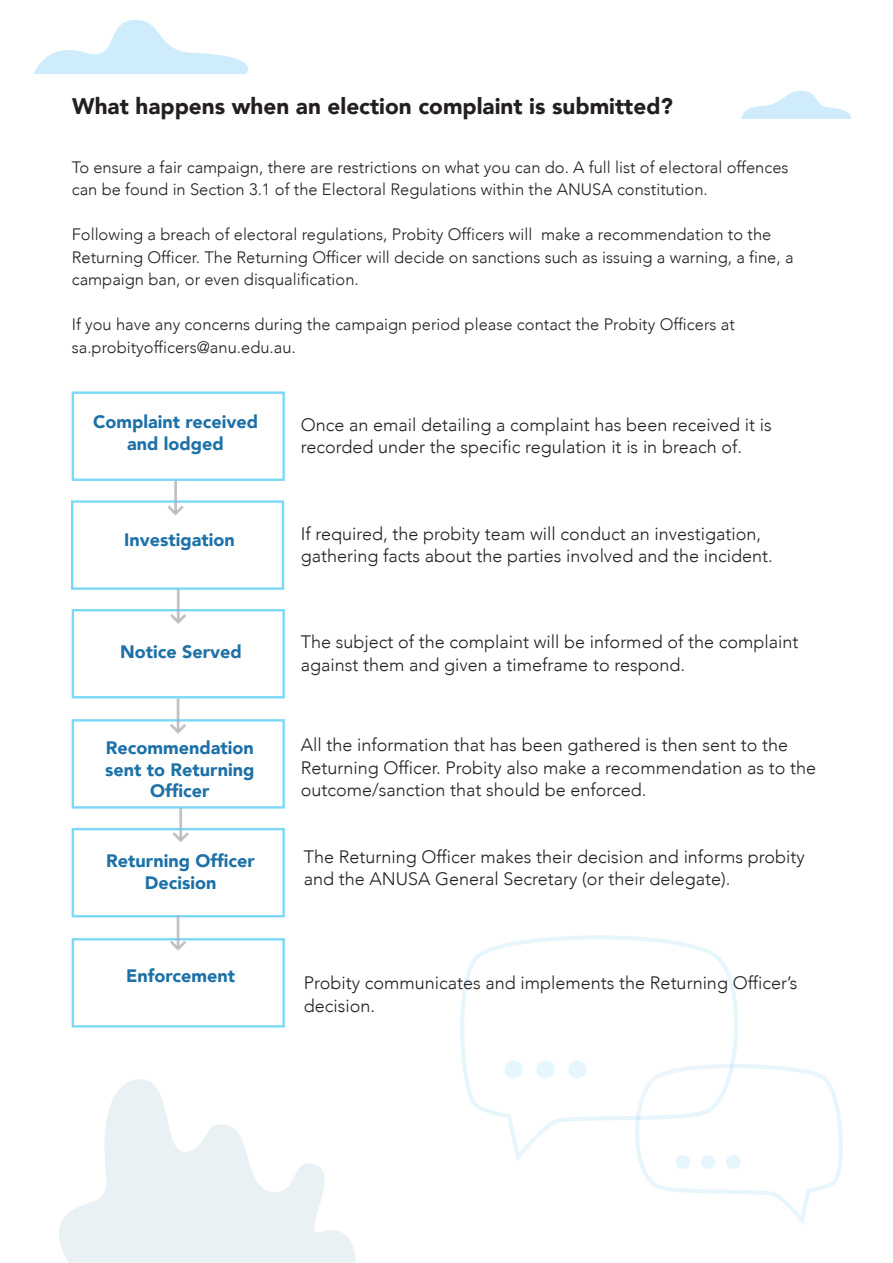
<style>
.page{position:relative;width:893px;height:1263px;background:#fff}
.page>*{position:absolute;margin:0;border:0;box-sizing:border-box;transform-origin:0 0}
.t1{font:900 22.5px "Avenir";color:#231f20}
.t2{font:300 18px/22.5px "Avenir";color:#231f20}
.t3{font:900 18px/21.6px "Avenir";color:#1d71a7;text-align:center}
.t4{font:300 16.5px/22.5px "Avenir";color:#231f20}
</style>
<div class="page">
<svg style="left:639px;top:1064px;width:204px;height:160px"></svg>
<svg style="left:460px;top:935px;width:278px;height:227px"></svg>
<div style="left:505px;top:1060px;width:18px;height:18px;background:#e7f5fc;border-radius:50%"></div>
<div style="left:536px;top:1060px;width:19px;height:18px;background:#e7f5fc;border-radius:50%"></div>
<div style="left:568px;top:1060px;width:18px;height:18px;background:#e7f5fc;border-radius:50%"></div>
<div style="left:676px;top:1155px;width:14px;height:14px;background:#e7f5fc;border-radius:50%"></div>
<div style="left:701px;top:1155px;width:14px;height:14px;background:#e7f5fc;border-radius:50%"></div>
<div style="left:726px;top:1155px;width:14px;height:14px;background:#e7f5fc;border-radius:50%"></div>
<svg style="left:59px;top:1079px;width:297px;height:184px;fill:#eaf1f4"></svg>
<svg style="left:33px;top:20px;width:215px;height:54px"></svg>
<svg style="left:741px;top:91px;width:110px;height:28px"></svg>
<div style="left:72px;top:391px;width:213px;height:90px;border:2px solid #42c8f4"></div>
<div style="left:71px;top:500px;width:213px;height:90px;border:2px solid #42c8f4"></div>
<div style="left:72px;top:609px;width:213px;height:89px;border:2px solid #42c8f4"></div>
<div style="left:72px;top:719px;width:213px;height:90px;border:2px solid #42c8f4"></div>
<hr style="left:174px;top:480px;width:3px;height:32px;background:#a8a9ad">
<svg style="left:167px;top:505px;width:17px;height:11px"></svg>
<div style="left:72px;top:828px;width:213px;height:89px;border:2px solid #42c8f4"></div>
<div style="left:72px;top:938px;width:213px;height:89px;border:2px solid #42c8f4"></div>
<hr style="left:177px;top:589px;width:3px;height:32px;background:#a8a9ad">
<svg style="left:170px;top:614px;width:16px;height:10px"></svg>
<hr style="left:177px;top:699px;width:2px;height:31px;background:#a8a9ad">
<svg style="left:170px;top:724px;width:16px;height:10px"></svg>
<hr style="left:179px;top:807px;width:3px;height:32px;background:#a8a9ad">
<svg style="left:173px;top:832px;width:16px;height:10px"></svg>
<hr style="left:177px;top:916px;width:2px;height:31px;background:#a8a9ad">
<svg style="left:170px;top:940px;width:16px;height:11px"></svg>
<p class="t1" style="left:72px;top:87px;width:602px">What happens when an election complaint is submitted?</p>
<p class="t4" style="left:72px;top:156px;width:718px">To ensure a fair campaign, there are restrictions on what you can do. A full list of electoral offences can be found in Section 3.1 of the Electoral Regulations within the ANUSA constitution.</p>
<p class="t4" style="left:72px;top:223px;width:723px">Following a breach of electoral regulations, Probity Officers will make a recommendation to the<br>Returning Officer. The Returning Officer will decide on sanctions such as issuing a warning, a fine, a campaign ban, or even disqualification.</p>
<p class="t4" style="left:72px;top:313px;width:665px">If you have any concerns during the campaign period please contact the Probity Officers at sa.probityofficers@anu.edu.au.</p>
<p class="t3" style="left:93px;top:410px;width:167px">Complaint received and lodged</p>
<p class="t3" style="left:124px;top:528px;width:112px">Investigation</p>
<p class="t3" style="left:120px;top:640px;width:123px">Notice Served</p>
<p class="t3" style="left:105px;top:736px;width:151px">Recommendation sent to Returning<br>Officer</p>
<p class="t3" style="left:106px;top:850px;width:150px">Returning Officer<br>Decision</p>
<p class="t3" style="left:126px;top:965px;width:110px">Enforcement</p>
<p class="t2" style="left:301px;top:413px;width:472px">Once an email detailing a complaint has been received it is recorded under the specific regulation it is in breach of.</p>
<p class="t2" style="left:301px;top:522px;width:473px">If required, the probity team will conduct an investigation, gathering facts about the parties involved and the incident.</p>
<p class="t2" style="left:301px;top:631px;width:499px">The subject of the complaint will be informed of the complaint against them and given a timeframe to respond.</p>
<p class="t2" style="left:301px;top:734px;width:517px">All the information that has been gathered is then sent to the<br>Returning Officer. Probity also make a recommendation as to the outcome/sanction that should be enforced.</p>
<p class="t2" style="left:304px;top:845px;width:502px">The Returning Officer makes their decision and informs probity and the ANUSA General Secretary (or their delegate).</p>
<p class="t2" style="left:304px;top:972px;width:495px">Probity communicates and implements the Returning Officer’s decision.</p>
</div>
